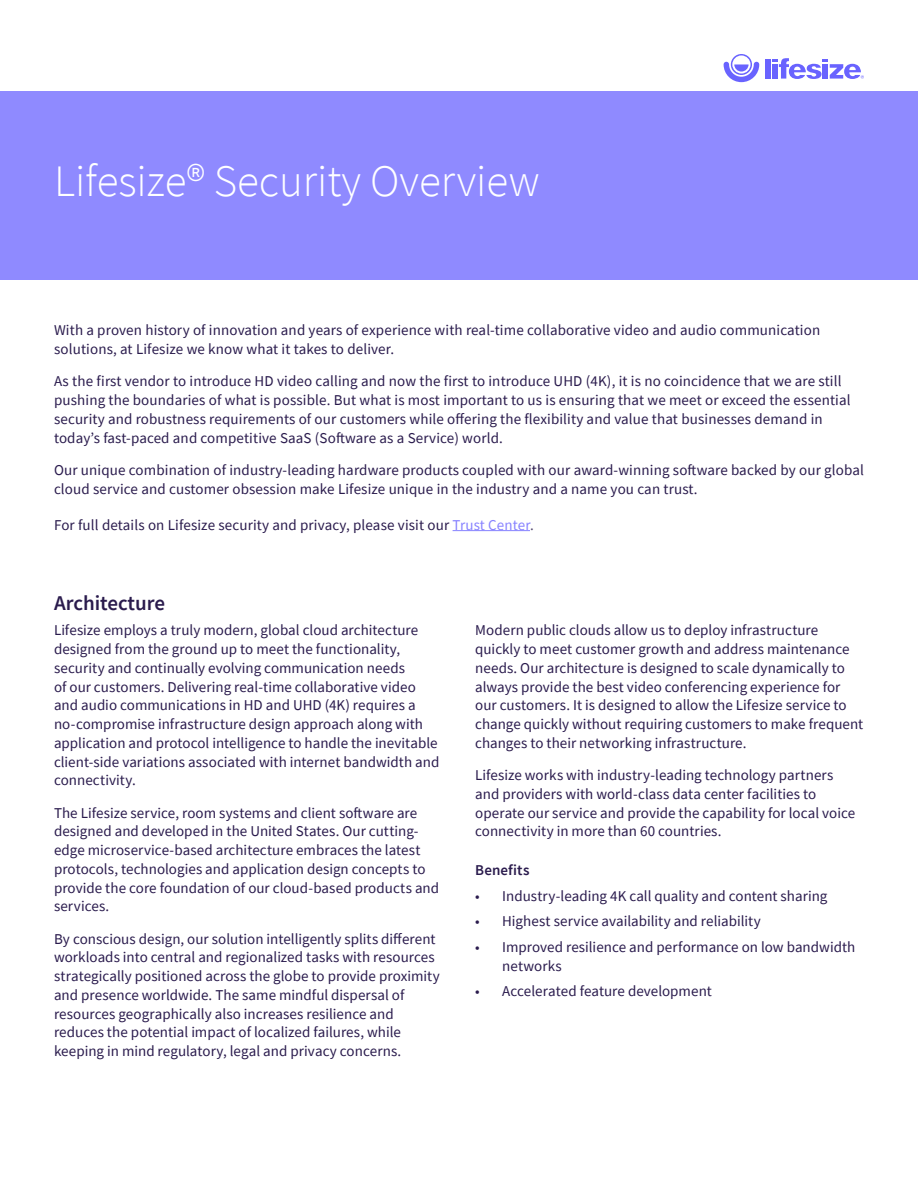
<style>
.page{position:relative;width:918px;height:1188px;background:#fff}
.page>*{position:absolute;margin:0;border:0;box-sizing:border-box;transform-origin:0 0}
.t1{font:300 45px "Source Sans Pro";color:#fff}
.t2{font:600 21px "Source Sans Pro";color:#2a1b4d}
.t3{font:15px/18.8px "Source Sans Pro";letter-spacing:.005em;color:#2a1b4d}
.t4{font:600 15px "Source Sans Pro";letter-spacing:.01em;color:#2a1b4d}
.s1{color:#8782ff}
.s2{color:#554971}
</style>
<div class="page">
<hr style="left:453px;top:530px;width:77px;height:1px;background:#8782ff">
<svg style="left:724px;top:54px;width:35px;height:28px"></svg>
<div style="left:765px;top:59px;width:5px;height:20px;background:#6963ff"></div>
<svg style="left:773px;top:58px;width:91px;height:21px"></svg>
<div style="left:0;top:91px;width:918px;height:189px;background:#8f8aff"></div>
<h1 class="t1" style="left:54px;top:153px;width:487px">Lifesize® Security Overview</h1>
<p class="t3" style="left:54px;top:321px;width:768px">With a proven history of innovation and years of experience with real-time collaborative video and audio communication solutions, at Lifesize we know what it takes to deliver.</p>
<p class="t3" style="left:54px;top:372px;width:798px">As the first vendor to introduce HD video calling and now the first to introduce UHD (4K), it is no coincidence that we are still pushing the boundaries of what is possible. But what is most important to us is ensuring that we meet or exceed the essential security and robustness requirements of our customers while offering the flexibility and value that businesses demand in today’s fast-paced and competitive SaaS (Software as a Service) world.</p>
<p class="t3" style="left:54px;top:460px;width:812px">Our unique combination of industry-leading hardware products coupled with our award-winning software backed by our global cloud service and customer obsession make Lifesize unique in the industry and a name you can trust.</p>
<p class="t3" style="left:54px;top:515px;width:481px">For full details on Lifesize security and privacy, please visit our <span class="s1">Trust Center</span><span class="s2">.</span></p>
<h2 class="t2" style="left:54px;top:589px;width:113px">Architecture</h2>
<p class="t3" style="left:54px;top:621px;width:387px">Lifesize employs a truly modern, global cloud architecture designed from the ground up to meet the functionality, security and continually evolving communication needs<br>of our customers. Delivering real-time collaborative video and audio communications in HD and UHD (4K) requires a no-compromise infrastructure design approach along with application and protocol intelligence to handle the inevitable client-side variations associated with internet bandwidth and connectivity.</p>
<p class="t3" style="left:54px;top:803px;width:387px">The Lifesize service, room systems and client software are designed and developed in the United States. Our cutting&shy;edge microservice-based architecture embraces the latest protocols, technologies and application design concepts to provide the core foundation of our cloud-based products and services.</p>
<p class="t3" style="left:54px;top:929px;width:387px">By conscious design, our solution intelligently splits different workloads into central and regionalized tasks with resources strategically positioned across the globe to provide proximity and presence worldwide. The same mindful dispersal of resources geographically also increases resilience and reduces the potential impact of localized failures, while keeping in mind regulatory, legal and privacy concerns.</p>
<p class="t3" style="left:475px;top:621px;width:390px">Modern public clouds allow us to deploy infrastructure quickly to meet customer growth and address maintenance needs. Our architecture is designed to scale dynamically to always provide the best video conferencing experience for our customers. It is designed to allow the Lifesize service to change quickly without requiring customers to make frequent changes to their networking infrastructure.</p>
<p class="t3" style="left:475px;top:766px;width:382px">Lifesize works with industry-leading technology partners and providers with world-class data center facilities to operate our service and provide the capability for local voice connectivity in more than 60 countries.</p>
<p class="t4" style="left:475px;top:860px;width:56px">Benefits</p>
<p class="t3" style="left:475px;top:886px;width:354px">• Industry-leading 4K call quality and content sharing</p>
<p class="t3" style="left:475px;top:912px;width:287px">• Highest service availability and reliability</p>
<p class="t3" style="left:502px;top:937px;width:355px;text-indent:-27px">• Improved resilience and performance on low bandwidth networks</p>
<p class="t3" style="left:475px;top:982px;width:238px">• Accelerated feature development</p>
</div>
